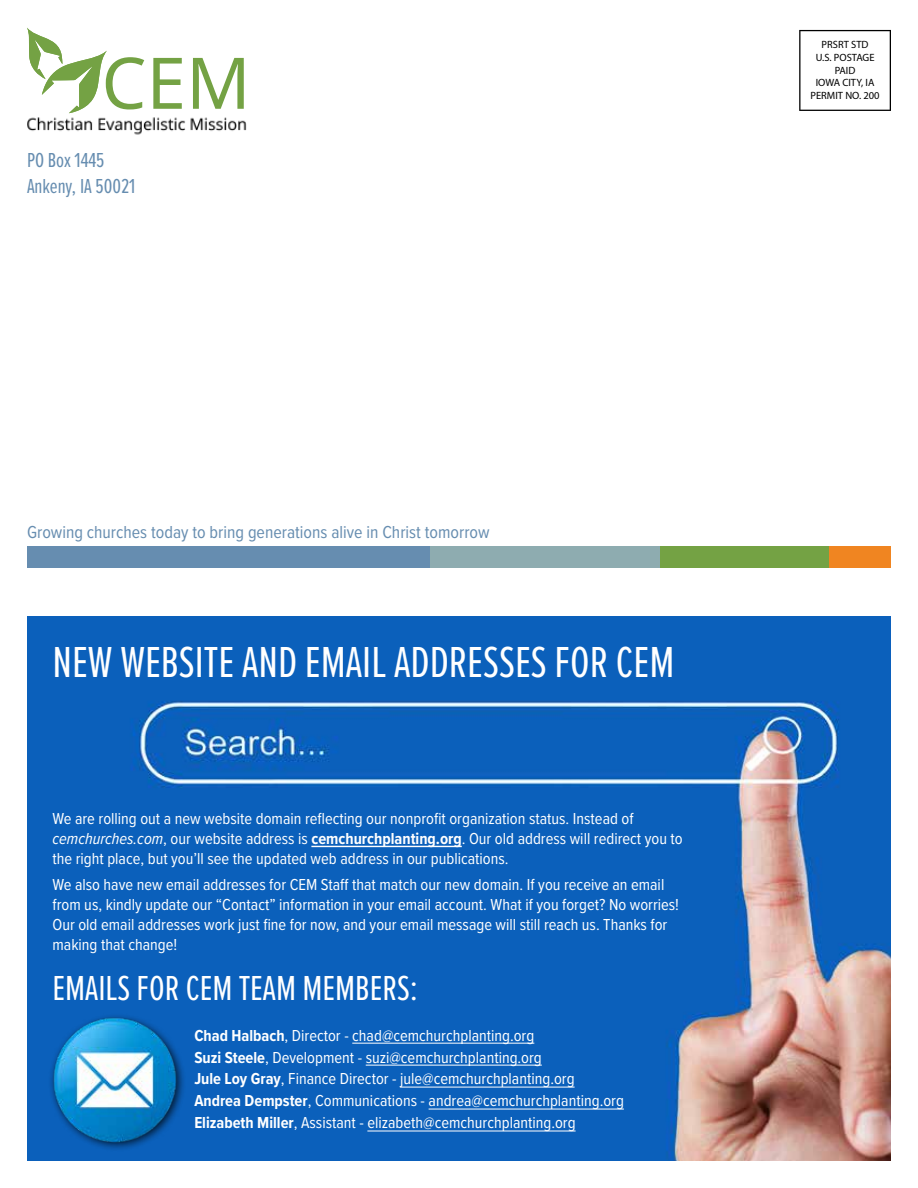
<style>
.page{position:relative;width:918px;height:1188px;background:#fff}
.page>*{position:absolute;margin:0;border:0;box-sizing:border-box;transform-origin:0 0}
.t1{font:45px "Proxima Nova Ex Cn";color:#fff}
.t2{font:36px "Proxima Nova Ex Cn";color:#fff}
.t3{font:21px/25.2px "Proxima Nova Ex Cn";color:#668db0}
.t4{font:18px "Proxima Nova Cond";color:#668db0}
.t5{font:16.5px/19.8px "Proxima Nova Cond";color:#fff}
.t6{font:10.5px/12.6px "Myriad Pro";color:#000;text-align:center}
.s1{font-style:italic}
.s2{font-weight:700}
</style>
<div class="page">
<div style="left:27px;top:546px;width:403px;height:22px;background:#668db0"></div>
<div style="left:430px;top:546px;width:232px;height:22px;background:#8eacb0"></div>
<div style="left:660px;top:546px;width:169px;height:22px;background:#74a244"></div>
<div style="left:829px;top:546px;width:62px;height:22px;background:#f08521"></div>
<svg style="left:27px;top:28px;width:117px;height:85px"></svg>
<svg style="left:153px;top:58px;width:29px;height:51px"></svg>
<svg style="left:193px;top:58px;width:51px;height:51px"></svg>
<svg style="left:799px;top:30px;width:92px;height:81px"></svg>
<img style="left:27px;top:117px;width:220px;height:18px">
<img style="left:27px;top:617px;width:864px;height:544px">
<hr style="left:311px;top:846px;width:151px;height:1px;background:#fff">
<div style="left:48px;top:1013px;width:139px;height:139px;background:#0b60bb"></div>
<img style="left:50px;top:1016px;width:132px;height:133px">
<hr style="left:352px;top:1043px;width:182px;height:1px;background:#fff">
<hr style="left:366px;top:1065px;width:176px;height:1px;background:#fff">
<hr style="left:400px;top:1087px;width:175px;height:1px;background:#fff">
<hr style="left:429px;top:1109px;width:195px;height:1px;background:#fff">
<hr style="left:367px;top:1131px;width:209px;height:1px;background:#fff">
<p class="t3" style="left:27px;top:147px;width:110px">PO Box 1445<br>Ankeny, IA 50021</p>
<p class="t6" style="left:811px;top:38px;width:71px">PRSRT STD<br>U.S. POSTAGE<br>PAID<br>IOWA CITY, IA<br>PERMIT NO. 200</p>
<p class="t4" style="left:27px;top:519px;width:464px">Growing churches today to bring generations alive in Christ tomorrow</p>
<h1 class="t1" style="left:52px;top:629px;width:623px">NEW WEBSITE AND EMAIL ADDRESSES FOR CEM</h1>
<p class="t5" style="left:52px;top:808px;width:632px">We are rolling out a new website domain reflecting our nonprofit organization status. Instead of <span class="s1">cemchurches.com</span>, our website address is <span class="s2">cemchurchplanting.org</span>. Our old address will redirect you to the right place, but you’ll see the updated web address in our publications.</p>
<p class="t5" style="left:52px;top:874px;width:628px">We also have new email addresses for CEM Staff that match our new domain. If you receive an email from us, kindly update our “Contact” information in your email account. What if you forget? No worries!<br>Our old email addresses work just fine for now, and your email message will still reach us. Thanks for making that change!</p>
<h2 class="t2" style="left:52px;top:962px;width:367px">EMAILS FOR CEM TEAM MEMBERS:</h2>
<p class="t5" style="left:194px;top:1023px;width:431px;line-height:21.9px"><span class="s2">Chad Halbach</span>, Director - chad@cemchurchplanting.org<br><span class="s2">Suzi Steele</span>, Development - suzi@cemchurchplanting.org<br><span class="s2">Jule Loy Gray</span>, Finance Director - jule@cemchurchplanting.org <span class="s2">Andrea Dempster</span>, Communications - andrea@cemchurchplanting.org <span class="s2">Elizabeth Miller</span>, Assistant - elizabeth@cemchurchplanting.org</p>
</div>
